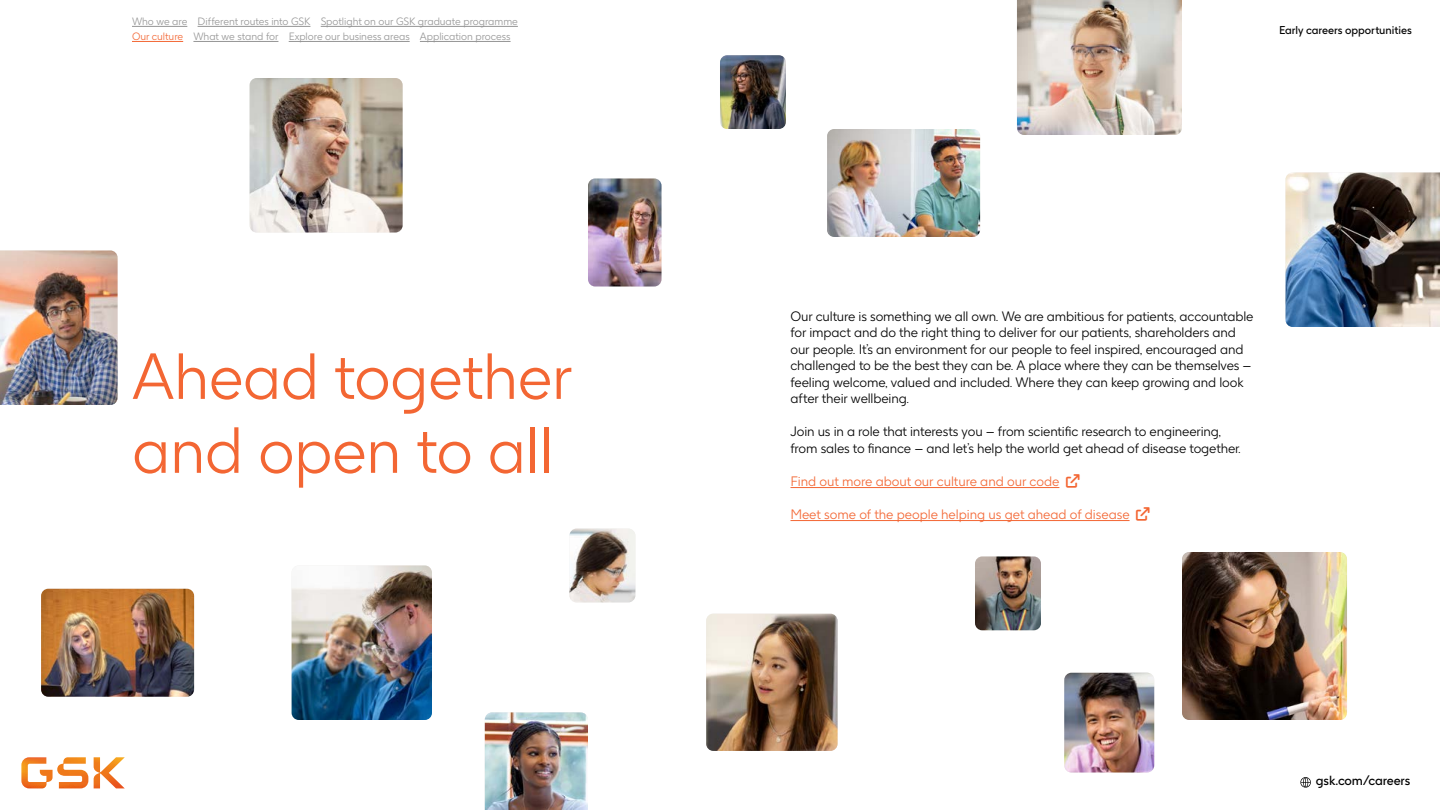
<style>
.page{position:relative;width:1440px;height:810px;background:#fff}
.page>*{position:absolute;margin:0;border:0;box-sizing:border-box;transform-origin:0 0}
.t1{font:300 64.28px/73.9px "GSK Precision";letter-spacing:-.01em;color:#f36633}
.t2{font:300 13.5px/16.5px "GSK Precision";letter-spacing:-.01em;color:#000}
.t3{font:300 13.5px "GSK Precision";letter-spacing:-.005em;color:#f36633}
.t4{font:13.12px "GSK Precision";letter-spacing:-.01em;color:#000}
.t5{font:11.25px "GSK Precision";letter-spacing:-.005em;color:#000}
.t6{font:300 10.5px/15.1px "GSK Precision";letter-spacing:-.005em;color:#959595}
.s1{color:#f36633}
</style>
<div class="page">
<svg style="left:1300px;top:777px;width:11px;height:11px"></svg>
<hr style="left:790px;top:487px;width:269px;height:1px;background:#f36633">
<hr style="left:790px;top:520px;width:340px;height:1px;background:#f36633">
<img style="left:0;top:250px;width:118px;height:155px">
<img style="left:250px;top:78px;width:153px;height:154px">
<img style="left:1017px;top:0;width:165px;height:135px">
<img style="left:1182px;top:552px;width:165px;height:168px">
<img style="left:1286px;top:172px;width:154px;height:155px">
<img style="left:588px;top:178px;width:74px;height:108px">
<img style="left:720px;top:55px;width:66px;height:74px">
<img style="left:569px;top:529px;width:66px;height:73px">
<img style="left:975px;top:556px;width:66px;height:74px">
<img style="left:41px;top:589px;width:153px;height:108px">
<img style="left:827px;top:129px;width:153px;height:108px">
<img style="left:706px;top:614px;width:132px;height:137px">
<img style="left:485px;top:712px;width:103px;height:98px">
<img style="left:1064px;top:673px;width:90px;height:99px">
<img style="left:292px;top:566px;width:140px;height:154px">
<hr style="left:132px;top:26px;width:55px;height:1px;background:#959595">
<hr style="left:198px;top:26px;width:112px;height:1px;background:#959595">
<hr style="left:321px;top:26px;width:197px;height:1px;background:#959595">
<hr style="left:132px;top:41px;width:51px;height:1px;background:#f36633">
<hr style="left:193px;top:41px;width:85px;height:1px;background:#959595">
<hr style="left:289px;top:41px;width:121px;height:1px;background:#959595">
<hr style="left:420px;top:41px;width:91px;height:1px;background:#959595">
<svg style="left:94px;top:757px;width:31px;height:31px"></svg>
<svg style="left:21px;top:757px;width:67px;height:31px"></svg>
<p class="t6" style="left:132px;top:13px;width:387px">Who we are Different routes into GSK Spotlight on our GSK graduate programme<br><span class="s1">Our culture</span> What we stand for Explore our business areas Application process</p>
<h1 class="t1" style="left:132px;top:336px;width:442px">Ahead together and open to all</h1>
<p class="t5" style="left:1279px;top:22px;width:134px">Early careers opportunities</p>
<p class="t2" style="left:790px;top:307px;width:465px">Our culture is something we all own. We are ambitious for patients, accountable for impact and do the right thing to deliver for our patients, shareholders and our people. It’s an environment for our people to feel inspired, encouraged and challenged to be the best they can be. A place where they can be themselves – feeling welcome, valued and included. Where they can keep growing and look after their wellbeing.</p>
<p class="t2" style="left:790px;top:423px;width:452px">Join us in a role that interests you – from scientific research to engineering, from sales to finance – and let’s help the world get ahead of disease together.</p>
<p class="t3" style="left:790px;top:471px;width:270px">Find out more about our culture and our code</p>
<p class="t3" style="left:790px;top:504px;width:341px">Meet some of the people helping us get ahead of disease</p>
<p class="t4" style="left:1316px;top:771px;width:96px">gsk.com/careers</p>
</div>
